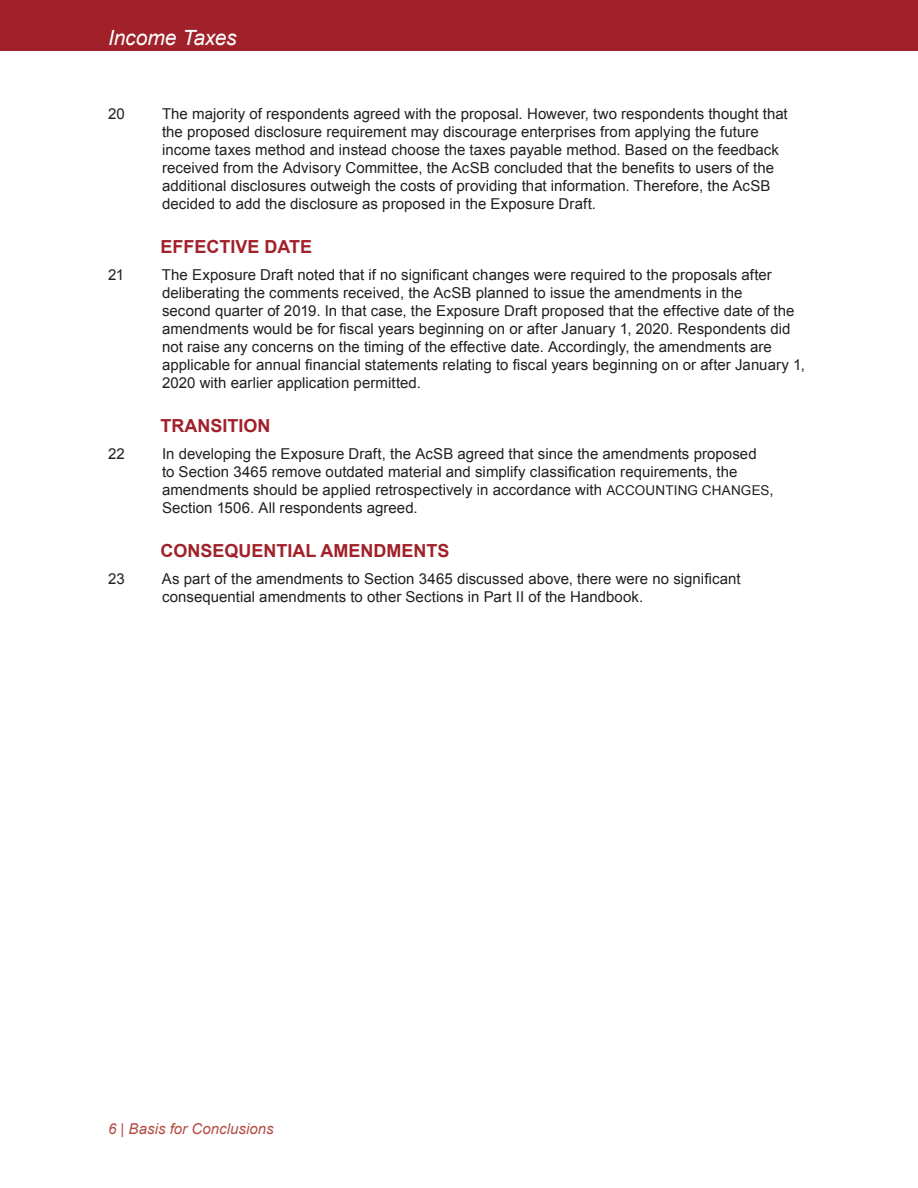
<style>
.page{position:relative;width:918px;height:1188px;background:#fff}
.page>*{position:absolute;margin:0;border:0;box-sizing:border-box;transform-origin:0 0}
.t1{font:italic 21px "Arial";letter-spacing:-.005em;color:#fff}
.Content___Head_1{font:700 18px "Arial";color:#a02129}
.Numbered_paragraph{font:15px/18px "Arial";letter-spacing:.005em;color:#231f20}
.t2{font:italic 15px "Arial";letter-spacing:.005em;color:#b24e45}
.s1{font-size:13.5px}
</style>
<div class="page">
<div style="left:0;top:0;width:918px;height:51px;background:#a02129"></div>
<h1 class="t1" style="left:108px;top:24px;width:130px">Income Taxes</h1>
<p class="Numbered_paragraph" style="left:108px;top:105px;width:18px">20</p>
<p class="Numbered_paragraph" style="left:162px;top:105px;width:627px">The majority of respondents agreed with the proposal. However, two respondents thought that the proposed disclosure requirement may discourage enterprises from applying the future income taxes method and instead choose the taxes payable method. Based on the feedback received from the Advisory Committee, the AcSB concluded that the benefits to users of the additional disclosures outweigh the costs of providing that information. Therefore, the AcSB decided to add the disclosure as proposed in the Exposure Draft.</p>
<p class="Content___Head_1" style="left:160px;top:235px;width:153px">EFFECTIVE DATE</p>
<p class="Numbered_paragraph" style="left:108px;top:266px;width:18px">21</p>
<p class="Numbered_paragraph" style="left:162px;top:266px;width:645px">The Exposure Draft noted that if no significant changes were required to the proposals after deliberating the comments received, the AcSB planned to issue the amendments in the<br>second quarter of 2019. In that case, the Exposure Draft proposed that the effective date of the amendments would be for fiscal years beginning on or after January 1, 2020. Respondents did not raise any concerns on the timing of the effective date. Accordingly, the amendments are applicable for annual financial statements relating to fiscal years beginning on or after January 1, 2020 with earlier application permitted.</p>
<p class="Content___Head_1" style="left:160px;top:414px;width:111px">TRANSITION</p>
<p class="Numbered_paragraph" style="left:108px;top:445px;width:18px">22</p>
<p class="Numbered_paragraph" style="left:162px;top:445px;width:613px">In developing the Exposure Draft, the AcSB agreed that since the amendments proposed<br>to Section 3465 remove outdated material and simplify classification requirements, the amendments should be applied retrospectively in accordance with <span class="s1">ACCOUNTING CHANGES</span>, Section 1506. All respondents agreed.</p>
<p class="Content___Head_1" style="left:160px;top:539px;width:291px">CONSEQUENTIAL AMENDMENTS</p>
<p class="Numbered_paragraph" style="left:108px;top:570px;width:18px">23</p>
<p class="Numbered_paragraph" style="left:162px;top:570px;width:580px">As part of the amendments to Section 3465 discussed above, there were no significant consequential amendments to other Sections in Part II of the Handbook.</p>
<p class="t2" style="left:108px;top:1119px;width:167px">6 | Basis for Conclusions</p>
</div>
